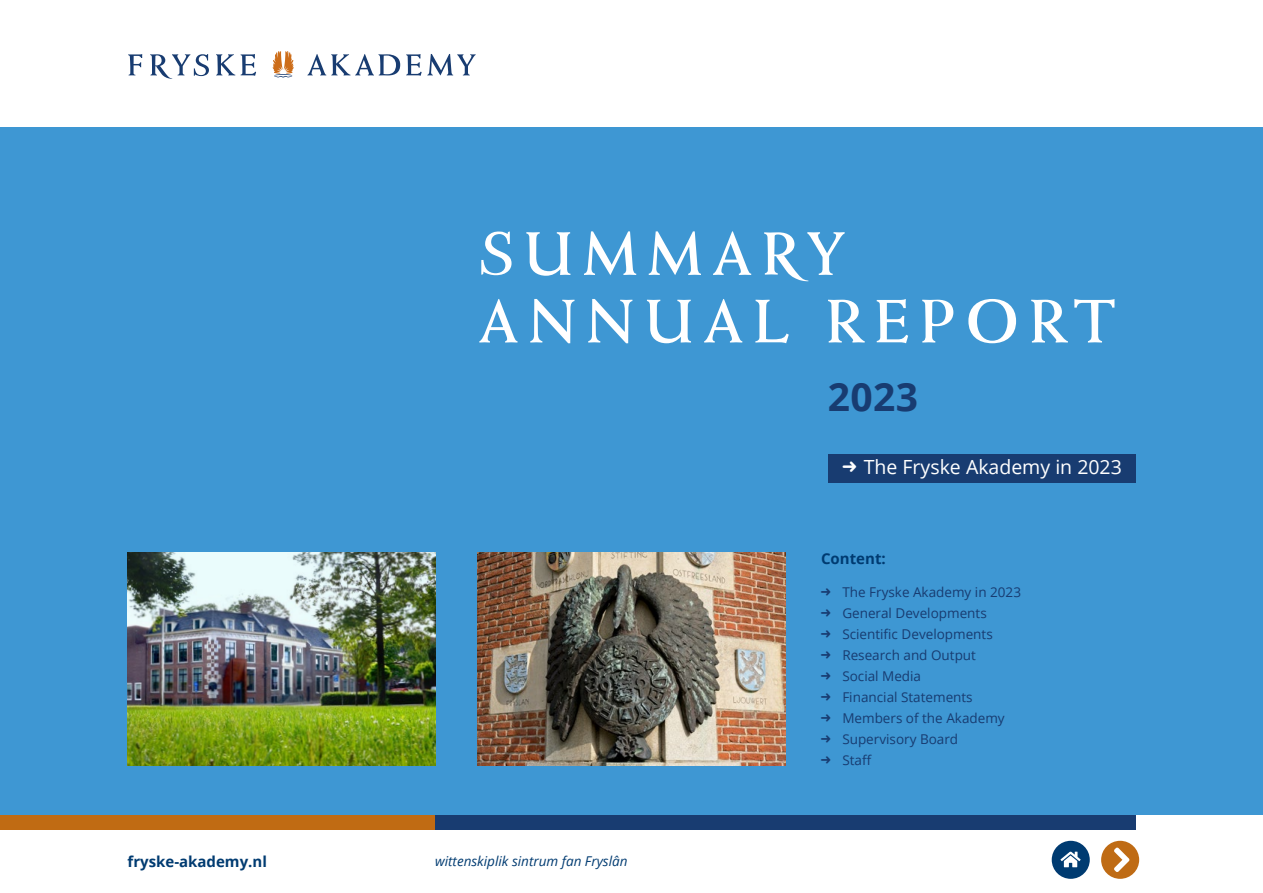
<style>
.page{position:relative;width:1263px;height:893px;background:#fff}
.page>*{position:absolute;margin:0;border:0;box-sizing:border-box;transform-origin:0 0}
.KOP_BL_26PT{font:700 39px "Open Sans";color:#183c71}
.t1{font:19.5px "Open Sans";color:#fff}
.grote_kop{font:700 15px "Open Sans";color:#003b71}
.t2{font:13.5px "Open Sans";color:#183c71}
.grote_kop-2{font:italic 13.5px "Open Sans";color:#003b71}
</style>
<div class="page">
<div style="left:0;top:128px;width:1263px;height:687px;background:#3e97d3"></div>
<div style="left:828px;top:455px;width:307px;height:28px;background:#183c71"></div>
<div style="left:0;top:815px;width:1135px;height:14px;background:#c06b13"></div>
<div style="left:435px;top:815px;width:700px;height:14px;background:#183c71"></div>
<svg style="left:273px;top:51px;width:21px;height:27px"></svg>
<svg style="left:307px;top:54px;width:93px;height:21px"></svg>
<svg style="left:406px;top:54px;width:70px;height:22px"></svg>
<svg style="left:216px;top:54px;width:19px;height:21px"></svg>
<svg style="left:241px;top:54px;width:15px;height:22px"></svg>
<svg style="left:150px;top:54px;width:59px;height:25px"></svg>
<svg style="left:128px;top:54px;width:14px;height:22px"></svg>
<img style="left:478px;top:553px;width:307px;height:212px">
<img style="left:128px;top:553px;width:307px;height:212px">
<svg style="left:479px;top:299px;width:38px;height:44px"></svg>
<svg style="left:530px;top:299px;width:44px;height:44px"></svg>
<svg style="left:588px;top:299px;width:44px;height:44px"></svg>
<svg style="left:647px;top:300px;width:44px;height:43px"></svg>
<svg style="left:704px;top:299px;width:38px;height:44px"></svg>
<svg style="left:755px;top:300px;width:34px;height:43px"></svg>
<svg style="left:828px;top:300px;width:37px;height:43px"></svg>
<svg style="left:877px;top:299px;width:31px;height:44px"></svg>
<svg style="left:922px;top:300px;width:31px;height:43px"></svg>
<svg style="left:968px;top:299px;width:48px;height:44px"></svg>
<svg style="left:1031px;top:300px;width:37px;height:43px"></svg>
<svg style="left:1074px;top:299px;width:40px;height:44px"></svg>
<svg style="left:526px;top:232px;width:44px;height:44px"></svg>
<svg style="left:584px;top:231px;width:52px;height:44px"></svg>
<svg style="left:649px;top:231px;width:52px;height:44px"></svg>
<svg style="left:713px;top:231px;width:38px;height:44px"></svg>
<svg style="left:481px;top:231px;width:30px;height:44px"></svg>
<svg style="left:764px;top:232px;width:81px;height:49px"></svg>
<svg style="left:1101px;top:841px;width:38px;height:38px"></svg>
<div style="left:1052px;top:841px;width:38px;height:38px;background:#003b71;border-radius:50%"></div>
<svg style="left:1060px;top:851px;width:21px;height:16px"></svg>
<p class="grote_kop" style="left:128px;top:851px;width:141px">fryske-akademy.nl</p>
<p class="grote_kop-2" style="left:435px;top:852px;width:194px">wittenskiplik sintrum fan Fryslân</p>
<p class="KOP_BL_26PT" style="left:828px;top:369px;width:92px">2023</p>
<p class="t1" style="left:864px;top:454px;width:260px">The Fryske Akademy in 2023</p>
<p class="grote_kop" style="left:821px;top:548px;width:66px">Content:</p>
<p class="t2" style="left:842px;top:583px;width:180px">The Fryske Akademy in 2023</p>
<p class="t2" style="left:842px;top:604px;width:146px">General Developments</p>
<p class="t2" style="left:842px;top:625px;width:152px">Scientific Developments</p>
<p class="t2" style="left:842px;top:646px;width:135px">Research and Output</p>
<p class="t2" style="left:842px;top:667px;width:80px">Social Media</p>
<p class="t2" style="left:842px;top:688px;width:132px">Financial Statements</p>
<p class="t2" style="left:842px;top:709px;width:164px">Members of the Akademy</p>
<p class="t2" style="left:842px;top:730px;width:117px">Supervisory Board</p>
<p class="t2" style="left:842px;top:751px;width:31px">Staff</p>
</div>
